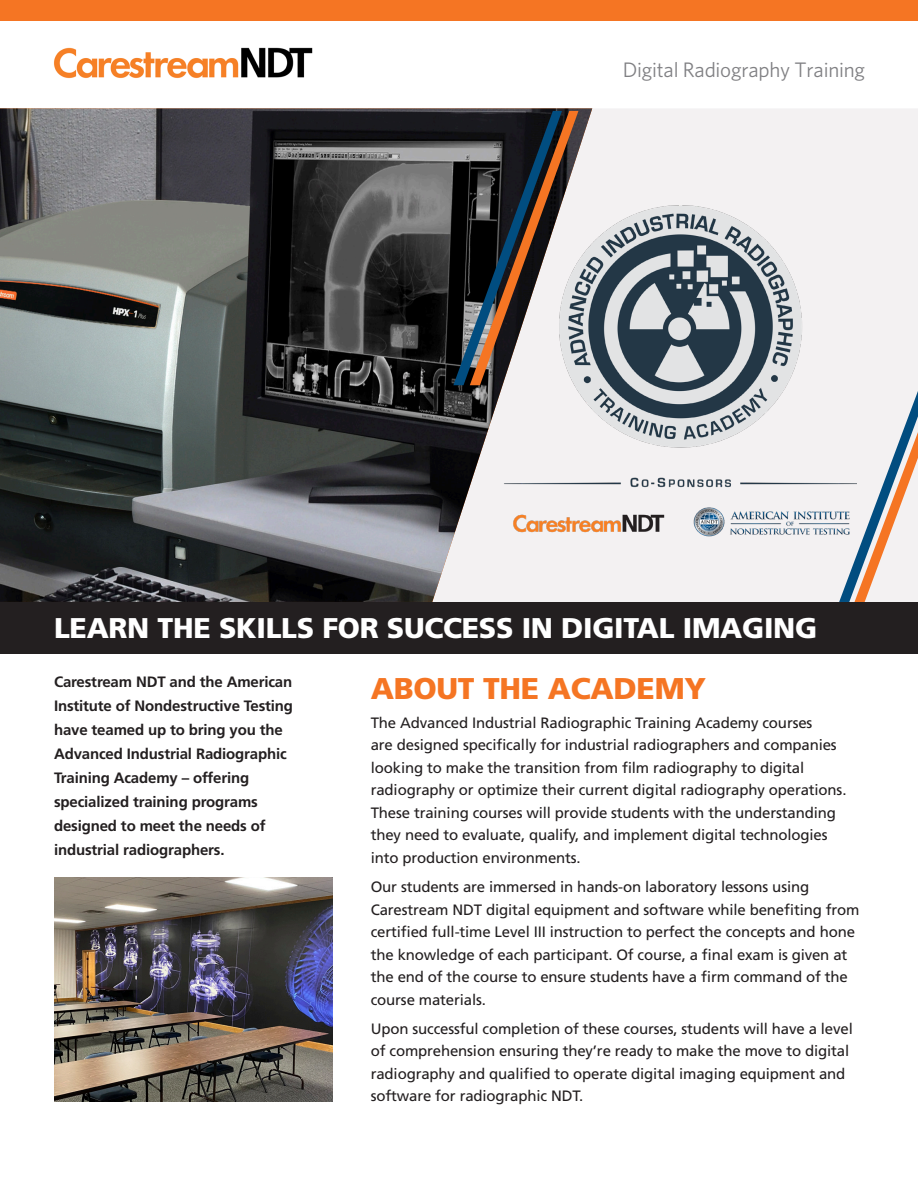
<style>
.page{position:relative;width:918px;height:1188px;background:#fff}
.page>*{position:absolute;margin:0;border:0;box-sizing:border-box;transform-origin:0 0}
.t1{font:900 30px "Frutiger LT Std";letter-spacing:-.01em;color:#f57523}
.t2{font:900 28.5px "Frutiger LT Std";letter-spacing:-.01em;color:#fff}
.t3{font:21px "Whitney K";letter-spacing:-.01em;color:#808083}
.t4{font:15px/22.5px "Frutiger LT Std";letter-spacing:-.01em;color:#231f20}
.t5{font:700 15px/24px "Frutiger LT Std";letter-spacing:-.01em;color:#231f20}
</style>
<div class="page">
<div style="left:0;top:0;width:918px;height:20px;background:#f57523"></div>
<div style="left:0;top:602px;width:918px;height:51px;background:#231f20"></div>
<img style="left:54px;top:47px;width:259px;height:32px">
<div style="left:592px;top:108px;width:326px;height:494px;background:#f3f1f2"></div>
<img style="left:592px;top:197px;width:264px;height:349px">
<img style="left:0;top:108px;width:592px;height:494px">
<svg style="left:839px;top:391px;width:79px;height:211px"></svg>
<svg style="left:453px;top:111px;width:125px;height:274px"></svg>
<img style="left:54px;top:877px;width:279px;height:225px">
<p class="t3" style="left:623px;top:57px;width:244px">Digital Radiography Training</p>
<p class="t2" style="left:54px;top:611px;width:765px">LEARN THE SKILLS FOR SUCCESS IN DIGITAL IMAGING</p>
<p class="t5" style="left:54px;top:670px;width:241px">Carestream NDT and the American<br>Institute of Nondestructive Testing have teamed up to bring you the<br>Advanced Industrial Radiographic<br>Training Academy – offering specialized training programs designed to meet the needs of industrial radiographers.</p>
<p class="t1" style="left:371px;top:670px;width:337px">ABOUT THE ACADEMY</p>
<p class="t4" style="left:371px;top:711px;width:477px">The Advanced Industrial Radiographic Training Academy courses<br>are designed specifically for industrial radiographers and companies looking to make the transition from film radiography to digital radiography or optimize their current digital radiography operations.<br>These training courses will provide students with the understanding they need to evaluate, qualify, and implement digital technologies into production environments.</p>
<p class="t4" style="left:371px;top:876px;width:490px">Our students are immersed in hands-on laboratory lessons using Carestream NDT digital equipment and software while benefiting from certified full-time Level III instruction to perfect the concepts and hone the knowledge of each participant. Of course, a final exam is given at the end of the course to ensure students have a firm command of the course materials.</p>
<p class="t4" style="left:371px;top:1017px;width:484px">Upon successful completion of these courses, students will have a level of comprehension ensuring they’re ready to make the move to digital radiography and qualified to operate digital imaging equipment and software for radiographic NDT.</p>
</div>
